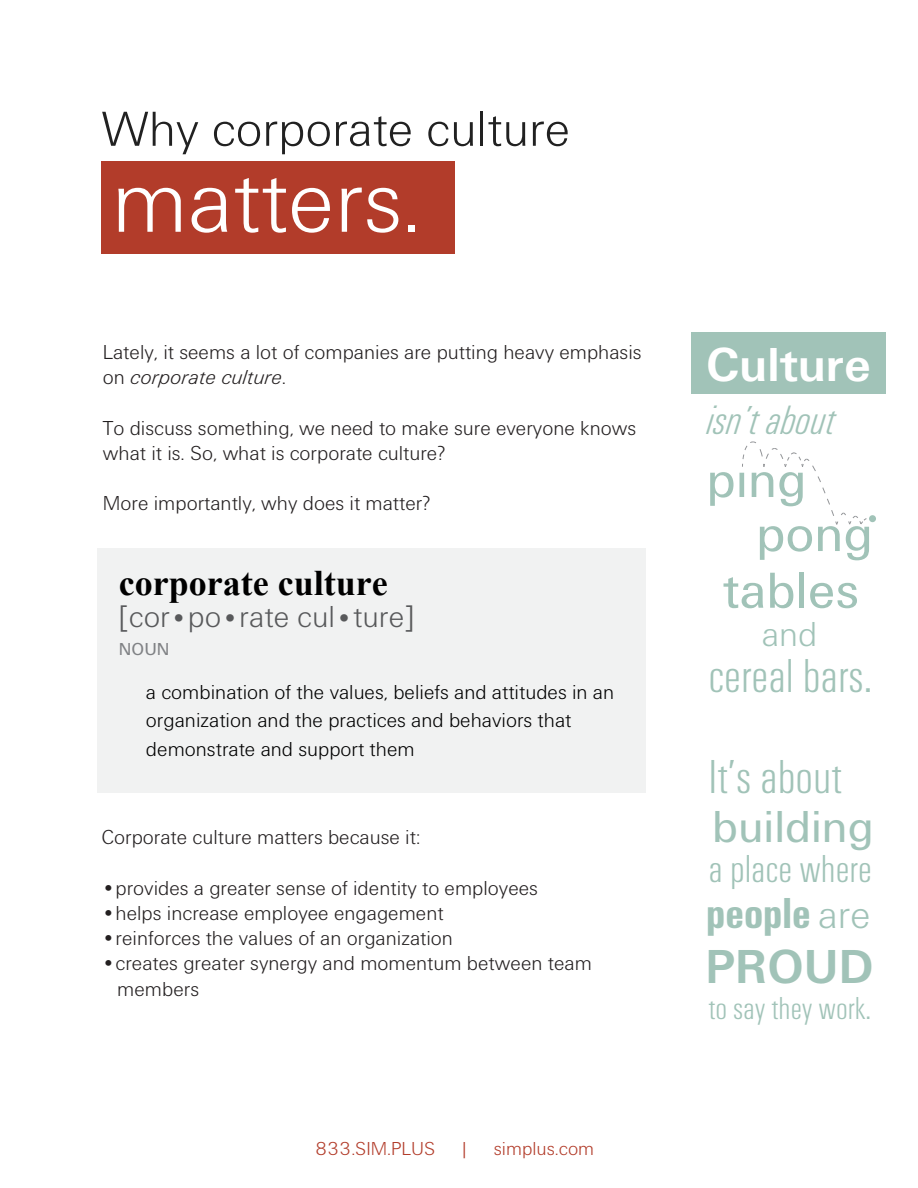
<style>
.page{position:relative;width:918px;height:1188px;background:#fff}
.page>*{position:absolute;margin:0;border:0;box-sizing:border-box;transform-origin:0 0}
.t1{font:300 93px "Urbano";color:#fff}
.t2{font:52.5px/54px "Urbano";color:#a1c3b8}
.t3{font:300 51px "Urbano";color:#212121}
.t4{font:300 condensed 49.5px "Urbano";color:#a1c3b8}
.t5{font:700 49.5px "Urbano";color:#fff}
.t6{font:700 49.5px "Urbano";color:#a1c3b8}
.t7{font:46.5px "Urbano";color:#a1c3b8}
.t8{font:700 condensed 45px "Urbano";color:#a1c3b8}
.t9{font:italic 300 condensed 42px "Urbano";color:#a1c3b8}
.t10{font:300 condensed 40.5px "Urbano";color:#a1c3b8}
.t11{font:700 36px "Times New Roman";color:#000}
.t12{font:300 36px "Urbano";color:#a1c3b8}
.t13{font:300 condensed 33px "Urbano";color:#a1c3b8}
.t14{font:300 31.5px "Urbano";color:#58595b}
.t15{font:300 21px/25.2px "Urbano";color:#231f20}
.t16{font:300 21px/28.5px "Urbano";color:#000}
.t17{font:300 19.5px "Urbano";color:#b23c2a}
.t18{font:18px "Urbano";color:#808285}
.s1{font-style:italic}
.s2{font-size:27px}
.s3{font-weight:300;font-stretch:normal;font-size:40.5px}
</style>
<div class="page">
<div style="left:97px;top:549px;width:549px;height:244px;background:#f1f2f2"></div>
<div style="left:691px;top:332px;width:194px;height:62px;background:#a1c3b8"></div>
<div style="left:869px;top:515px;width:7px;height:7px;background:#a1c3b8;border-radius:50%"></div>
<svg style="left:742px;top:441px;width:125px;height:84px"></svg>
<div style="left:102px;top:161px;width:353px;height:93px;background:#b23c2a"></div>
<h3 class="t3" style="left:102px;top:101px;width:470px">Why corporate culture</h3>
<h1 class="t1" style="left:112px;top:149px;width:311px">matters.</h1>
<p class="t15" style="left:103px;top:340px;width:540px">Lately, it seems a lot of companies are putting heavy emphasis on <span class="s1">corporate culture</span>.</p>
<p class="t15" style="left:103px;top:415px;width:535px">To discuss something, we need to make sure everyone knows what it is. So, what is corporate culture?</p>
<p class="t15" style="left:103px;top:491px;width:329px">More importantly, why does it matter?</p>
<h3 class="t11" style="left:119px;top:558px;width:270px">corporate culture</h3>
<h3 class="t14" style="left:119px;top:599px;width:297px">[cor<span class="s2">•</span>po<span class="s2">•</span>rate cul<span class="s2">•</span>ture]</h3>
<p class="t18" style="left:119px;top:639px;width:52px">NOUN</p>
<p class="t16" style="left:146px;top:678px;width:470px">a combination of the values, beliefs and attitudes in an organization and the practices and behaviors that demonstrate and support them</p>
<p class="t15" style="left:102px;top:825px;width:320px">Corporate culture matters because it:</p>
<p class="t15" style="left:102px;top:876px;width:438px">•provides a greater sense of identity to employees</p>
<p class="t15" style="left:102px;top:901px;width:344px">•helps increase employee engagement</p>
<p class="t15" style="left:102px;top:926px;width:353px">•reinforces the values of an organization</p>
<p class="t15" style="left:117px;top:951px;width:476px;text-indent:-16px">•creates greater synergy and momentum between team members</p>
<p class="t17" style="left:315px;top:1138px;width:122px">833.SIM.PLUS</p>
<p class="t17" style="left:460px;top:1138px;width:11px">|</p>
<p class="t17" style="left:494px;top:1138px;width:102px">simplus.com</p>
<h3 class="t5" style="left:706px;top:337px;width:166px">Culture</h3>
<h3 class="t9" style="left:706px;top:398px;width:130px">isn’t about</h3>
<h2 class="t2" style="left:756px;top:453px;width:118px;text-indent:-50px">ping pong</h2>
<h2 class="t2" style="left:722px;top:564px;width:138px">tables</h2>
<h3 class="t12" style="left:762px;top:614px;width:57px">and</h3>
<h3 class="t4" style="left:708px;top:649px;width:165px">cereal bars.</h3>
<h3 class="t4" style="left:708px;top:750px;width:135px">It’s about</h3>
<h3 class="t7" style="left:712px;top:800px;width:163px">building</h3>
<h3 class="t10" style="left:708px;top:847px;width:165px">a place where</h3>
<h3 class="t8" style="left:706px;top:887px;width:166px">people <span class="s3">are</span></h3>
<h3 class="t6" style="left:705px;top:938px;width:170px">PROUD</h3>
<h3 class="t13" style="left:708px;top:991px;width:164px">to say they work.</h3>
</div>
